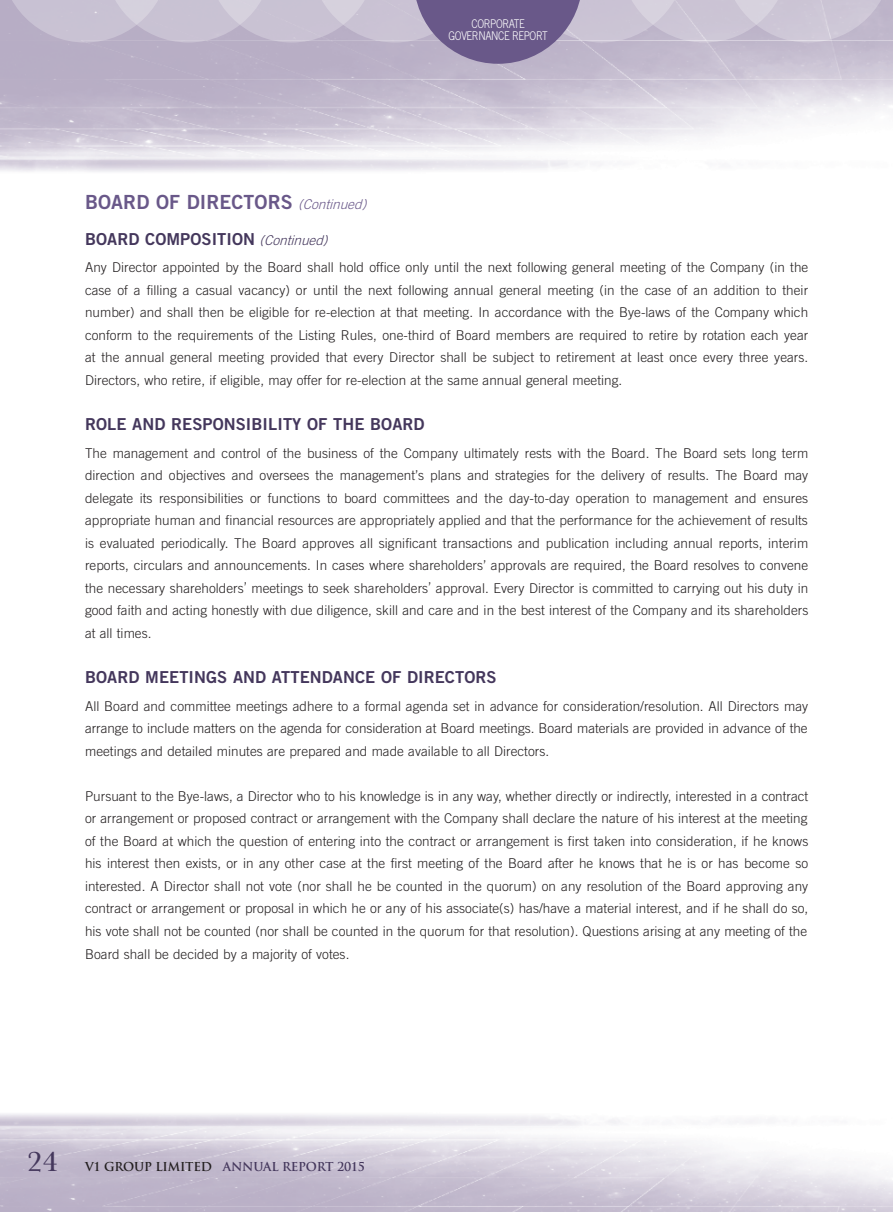
<style>
.page{position:relative;width:893px;height:1212px;background:#fff}
.page>*{position:absolute;margin:0;border:0;box-sizing:border-box;transform-origin:0 0}
.t1{font:500 29.25px "M Sung HK";color:#44375c}
.Heading_1{font:19.5px "Trade Gothic LT Std Bd 2";letter-spacing:.005em;color:#695889}
.Heading_2{font:16.5px "Trade Gothic LT Std Bd 2";letter-spacing:.005em;color:#44375c}
.Body_Text{font:300 13.5px/22.5px "Trade Gothic LT Std";letter-spacing:.005em;color:#231f20;text-align:justify}
.t2{font:700 12px "Trajan Pro";letter-spacing:-.02em;color:#44375c}
.t3{font:300 12px "Trade Gothic LT Std";letter-spacing:-.035em;color:#fff;scale:.85 1}
.s1{font-family:"Trade Gothic LT Std";font-weight:300;font-style:italic;font-size:13.5px}
.s2{color:#231f20}
</style>
<div class="page">
<img style="left:0;top:0;width:893px;height:1212px">
<svg style="left:1px;top:0;width:891px;height:64px;background:#b8afc5"></svg>
<p class="t3" style="left:471px;top:16px;width:64px">CORPORATE</p>
<p class="t3" style="left:448px;top:28px;width:118px">GOVERNANCE REPORT</p>
<p class="Heading_1" style="left:85px;top:190px;width:287px">BOARD OF DIRECTORS <span class="s1">(Continued)</span></p>
<p class="Heading_2" style="left:85px;top:228px;width:248px">BOARD COMPOSITION <span class="s1">(Continued)</span></p>
<p class="Body_Text" style="left:85px;top:256px;width:725px">Any Director appointed by the Board shall hold office only until the next following general meeting of the Company (in the case of a filling a casual vacancy) or until the next following annual general meeting (in the case of an addition to their number) and shall then be eligible for re-election at that meeting. In accordance with the Bye-laws of the Company which conform to the requirements of the Listing Rules, one-third of Board members are required to retire by rotation each year at the annual general meeting provided that every Director shall be subject to retirement at least once every three years.<br>Directors, who retire, if eligible, may offer for re-election at the same annual general meeting.</p>
<p class="Heading_2" style="left:85px;top:414px;width:341px">ROLE AND RESPONSIBILITY OF THE BOARD</p>
<p class="Body_Text" style="left:85px;top:441px;width:725px">The management and control of the business of the Company ultimately rests with the Board. The Board sets long term direction and objectives and oversees the management’s plans and strategies for the delivery of results. The Board may delegate its responsibilities or functions to board committees and the day-to-day operation to management and ensures appropriate human and financial resources are appropriately applied and that the performance for the achievement of results is evaluated periodically. The Board approves all significant transactions and publication including annual reports, interim reports, circulars and announcements. In cases where shareholders’ approvals are required, the Board resolves to convene the necessary shareholders’ meetings to seek shareholders’ approval. Every Director is committed to carrying out his duty in good faith and acting honestly with due diligence, skill and care and in the best interest of the Company and its shareholders at all times.</p>
<p class="Heading_2" style="left:85px;top:667px;width:413px">BOARD MEETINGS AND ATTENDANCE OF DIRECTORS</p>
<p class="Body_Text" style="left:85px;top:695px;width:725px">All Board and committee meetings adhere to a formal agenda set in advance for consideration/resolution. All Directors may arrange to include matters on the agenda for consideration at Board meetings. Board materials are provided in advance of the meetings and detailed minutes are prepared and made available to all Directors.</p>
<p class="Body_Text" style="left:85px;top:785px;width:725px">Pursuant to the Bye-laws, a Director who to his knowledge is in any way, whether directly or indirectly, interested in a contract or arrangement or proposed contract or arrangement with the Company shall declare the nature of his interest at the meeting of the Board at which the question of entering into the contract or arrangement is first taken into consideration, if he knows his interest then exists, or in any other case at the first meeting of the Board after he knows that he is or has become so interested. A Director shall not vote (nor shall he be counted in the quorum) on any resolution of the Board approving any contract or arrangement or proposal in which he or any of his associate(s) has/have a material interest, and if he shall do so, his vote shall not be counted (nor shall be counted in the quorum for that resolution). Questions arising at any meeting of the Board shall be decided by a majority of votes.</p>
<p class="t1" style="left:27px;top:1140px;width:32px">24</p>
<p class="t2" style="left:85px;top:1159px;width:282px"><span class="s2">V1 GROUP LIMITED</span> ANNUAL REPORT 2015</p>
</div>
